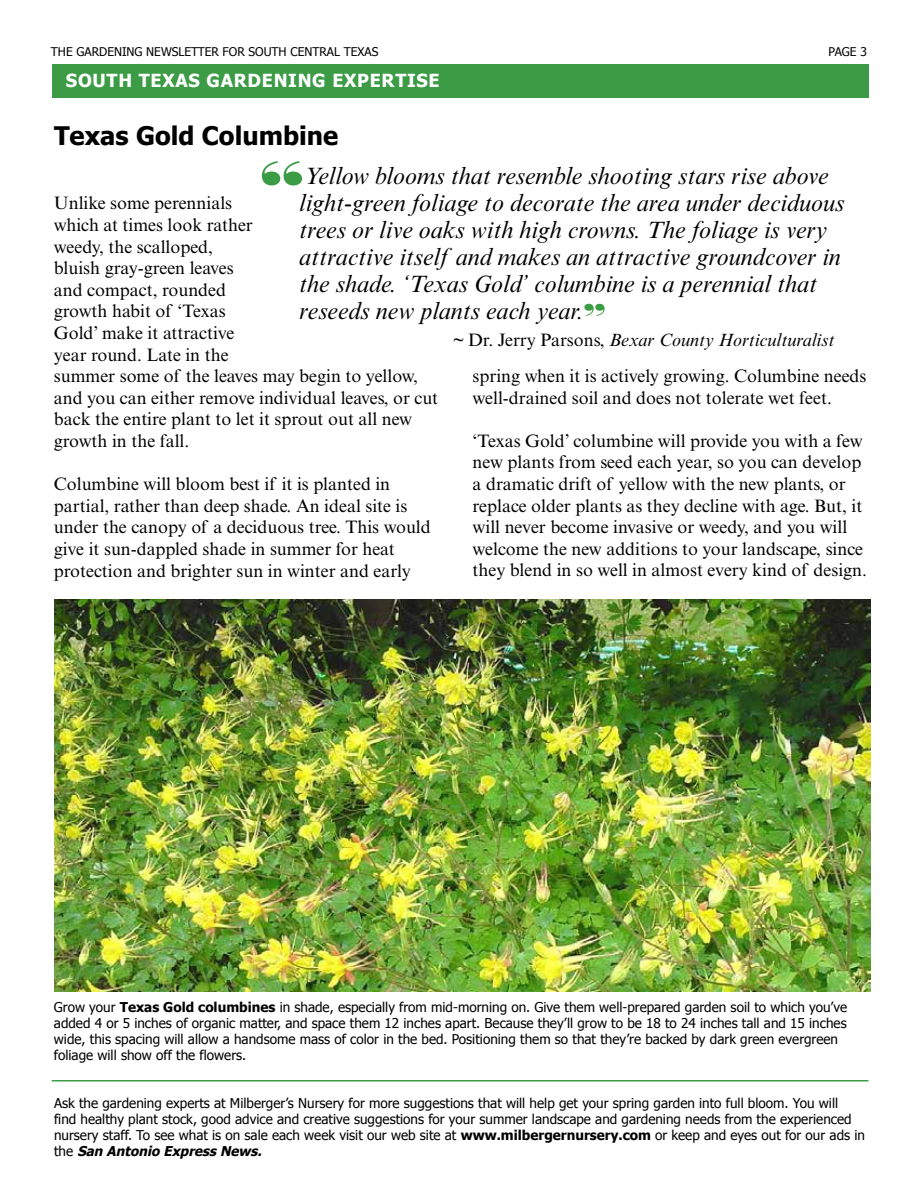
<style>
.page{position:relative;width:918px;height:1188px;background:#fff}
.page>*{position:absolute;margin:0;border:0;box-sizing:border-box;transform-origin:0 0}
.t1{font:60px "Bodoni Poster";color:#3c9c46}
.t2{font:700 25.5px "Tahoma";color:#000}
.t3{font:italic 24px/27px "Times NRMT";color:#000}
.t4{font:18px/21.6px "Times NRMT";color:#000}
.t5{font:700 18px "Tahoma";letter-spacing:.04em;color:#fff}
.t6{font:13.5px/16.2px "Tahoma";color:#000}
.t7{font:12px "Tahoma";color:#000}
.s1{font-family:"Bodoni Poster";font-style:normal;font-size:30px;color:#3c9c46}
.s2{font-style:italic}
.s3{font-weight:700}
.s4{font-weight:700;font-style:italic}
</style>
<div class="page">
<div style="left:52px;top:64px;width:817px;height:33px;background:#3c9c46"></div>
<hr style="left:52px;top:1080px;width:817px;height:2px;background:#3c9c46">
<img style="left:55px;top:599px;width:816px;height:393px">
<p class="t7" style="left:51px;top:44px;width:329px">THE GARDENING NEWSLETTER FOR SOUTH CENTRAL TEXAS</p>
<p class="t7" style="left:828px;top:44px;width:40px">PAGE 3</p>
<p class="t5" style="left:66px;top:68px;width:375px">SOUTH TEXAS GARDENING EXPERTISE</p>
<h2 class="t2" style="left:54px;top:118px;width:286px">Texas Gold Columbine</h2>
<h1 class="t1" style="left:260px;top:147px;width:45px">“</h1>
<p class="t3" style="left:299px;top:162px;width:547px">Yellow blooms that resemble shooting stars rise above light-green foliage to decorate the area under deciduous trees or live oaks with high crowns. The foliage is very attractive itself and makes an attractive groundcover in the shade. ‘Texas Gold’ columbine is a perennial that reseeds new plants each year.<span class="s1">”</span></p>
<p class="t4" style="left:473px;top:322px;width:395px;line-height:35.7px;text-indent:-19px">~ Dr. Jerry Parsons, <span class="s2">Bexar County Horticulturalist </span>spring when it is actively growing. Columbine needs</p>
<p class="t4" style="left:473px;top:387px;width:361px">well-drained soil and does not tolerate wet feet.</p>
<p class="t4" style="left:473px;top:430px;width:396px">‘Texas Gold’ columbine will provide you with a few new plants from seed each year, so you can develop a dramatic drift of yellow with the new plants, or replace older plants as they decline with age. But, it will never become invasive or weedy, and you will welcome the new additions to your landscape, since they blend in so well in almost every kind of design.</p>
<p class="t4" style="left:54px;top:192px;width:386px">Unlike some perennials<br>which at times look rather<br>weedy, the scalloped,<br>bluish gray-green leaves<br>and compact, rounded<br>growth habit of ‘Texas<br>Gold’ make it attractive<br>year round. Late in the<br>summer some of the leaves may begin to yellow, and you can either remove individual leaves, or cut back the entire plant to let it sprout out all new growth in the fall.</p>
<p class="t4" style="left:54px;top:473px;width:378px">Columbine will bloom best if it is planted in partial, rather than deep shade. An ideal site is under the canopy of a deciduous tree. This would give it sun-dappled shade in summer for heat protection and brighter sun in winter and early</p>
<p class="t6" style="left:54px;top:998px;width:795px">Grow your <span class="s3">Texas Gold columbines</span> in shade, especially from mid-morning on. Give them well-prepared garden soil to which you’ve added 4 or 5 inches of organic matter, and space them 12 inches apart. Because they’ll grow to be 18 to 24 inches tall and 15 inches wide, this spacing will allow a handsome mass of color in the bed. Positioning them so that they’re backed by dark green evergreen foliage will show off the flowers.</p>
<p class="t6" style="left:54px;top:1094px;width:813px">Ask the gardening experts at Milberger’s Nursery for more suggestions that will help get your spring garden into full bloom. You will<br>find healthy plant stock, good advice and creative suggestions for your summer landscape and gardening needs from the experienced nursery staff. To see what is on sale each week visit our web site at <span class="s3">www.milbergernursery.com</span> or keep and eyes out for our ads in t h e <span class="s4">San Antonio Express News.</span></p>
</div>
